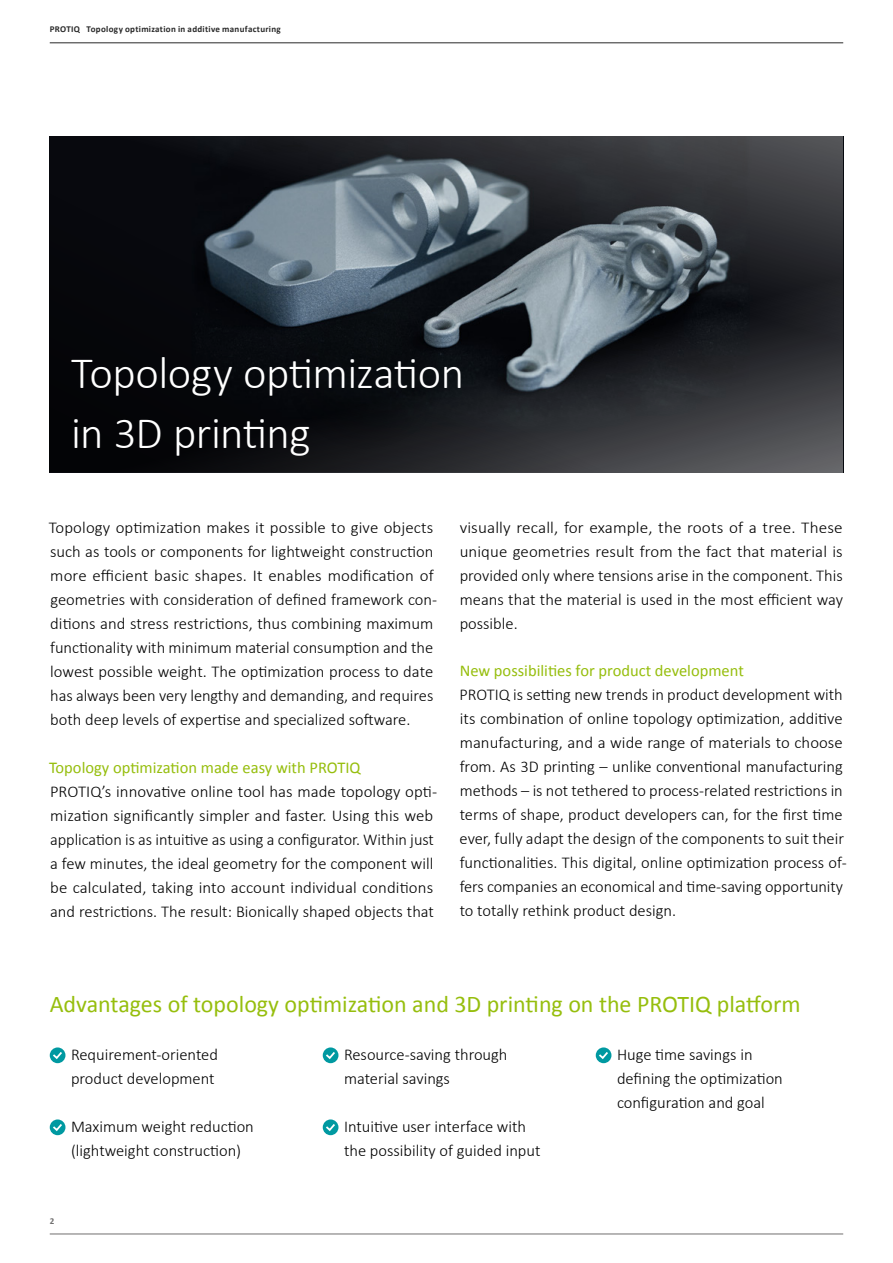
<style>
.page{position:relative;width:893px;height:1263px;background:#fff}
.page>*{position:absolute;margin:0;border:0;box-sizing:border-box;transform-origin:0 0}
.t1{font:300 45px/60px "Calibri";letter-spacing:-.01em;color:#fff}
.t2{font:24px "Calibri";color:#96be0d}
.t3{font:300 16.5px/24px "Calibri";color:#000}
.t4{font:300 16.5px/24px "Calibri";color:#000;text-align:justify;scale:1.04 1}
.t5{font:16.5px "Calibri";color:#96be0d}
.t6{font:700 9px "Calibri";letter-spacing:.035em;color:#282828}
.t7{font:700 9px "Calibri";color:#706f6f}
</style>
<div class="page">
<hr style="left:50px;top:43px;width:793px;height:1px;background:#282828">
<hr style="left:50px;top:1234px;width:793px;height:1px;background:#706f6f">
<svg style="left:50px;top:1047px;width:15px;height:16px"></svg>
<svg style="left:51px;top:1050px;width:13px;height:10px"></svg>
<svg style="left:50px;top:1119px;width:15px;height:16px"></svg>
<svg style="left:51px;top:1122px;width:13px;height:10px"></svg>
<svg style="left:323px;top:1047px;width:15px;height:16px"></svg>
<svg style="left:324px;top:1050px;width:13px;height:10px"></svg>
<svg style="left:323px;top:1119px;width:15px;height:16px"></svg>
<svg style="left:324px;top:1122px;width:13px;height:10px"></svg>
<svg style="left:596px;top:1047px;width:15px;height:16px"></svg>
<svg style="left:597px;top:1050px;width:13px;height:10px"></svg>
<svg style="left:50px;top:136px;width:793px;height:336px;background:#2e3339"></svg>
<svg style="left:284px;top:286px;width:162px;height:162px;background:#12161c"></svg>
<p class="t6" style="left:50px;top:24px;width:233px">PROTIQ Topology optimization in additive manufacturing</p>
<h1 class="t1" style="left:71px;top:343px;width:395px">Topology optimization in 3D printing</h1>
<p class="t3" style="left:49px;top:515px;width:390px">Topology optimization makes it possible to give objects such as tools or components for lightweight construction more efficient basic shapes. It enables modification of geometries with consideration of defined framework con&shy;ditions and stress restrictions, thus combining maximum functionality with minimum material consumption and the lowest possible weight. The optimization process to date has always been very lengthy and demanding, and requires both deep levels of expertise and specialized software.</p>
<p class="t5" style="left:49px;top:757px;width:313px">Topology optimization made easy with PROTIQ</p>
<p class="t3" style="left:50px;top:779px;width:389px">PROTIQ’s innovative online tool has made topology opti&shy;mization significantly simpler and faster. Using this web application is as intuitive as using a configurator. Within just a few minutes, the ideal geometry for the component will be calculated, taking into account individual conditions and restrictions. The result: Bionically shaped objects that</p>
<p class="t4" style="left:460px;top:515px;width:370px">visually recall, for example, the roots of a tree. These unique geometries result from the fact that material is provided only where tensions arise in the component. This means that the material is used in the most efficient way possible.</p>
<p class="t5" style="left:460px;top:660px;width:286px">New possibilities for product development</p>
<p class="t3" style="left:459px;top:682px;width:389px">PROTIQ is setting new trends in product development with its combination of online topology optimization, additive manufacturing, and a wide range of materials to choose from. As 3D printing – unlike conventional manufacturing methods – is not tethered to process-related restrictions in terms of shape, product developers can, for the first time ever, fully adapt the design of the components to suit their functionalities. This digital, online optimization process of&shy;fers companies an economical and time-saving opportunity to totally rethink product design.</p>
<h2 class="t2" style="left:50px;top:989px;width:752px">Advantages of topology optimization and 3D printing on the PROTIQ platform</h2>
<p class="t3" style="left:71px;top:1042px;width:149px">Requirement-oriented product development</p>
<p class="t3" style="left:71px;top:1114px;width:184px">Maximum weight reduction (lightweight construction)</p>
<p class="t7" style="left:50px;top:1215px;width:6px">2</p>
<p class="t3" style="left:344px;top:1042px;width:165px">Resource-saving through material savings</p>
<p class="t3" style="left:344px;top:1114px;width:198px">Intuitive user interface with the possibility of guided input</p>
<p class="t3" style="left:617px;top:1042px;width:167px">Huge time savings in defining the optimization configuration and goal</p>
</div>
